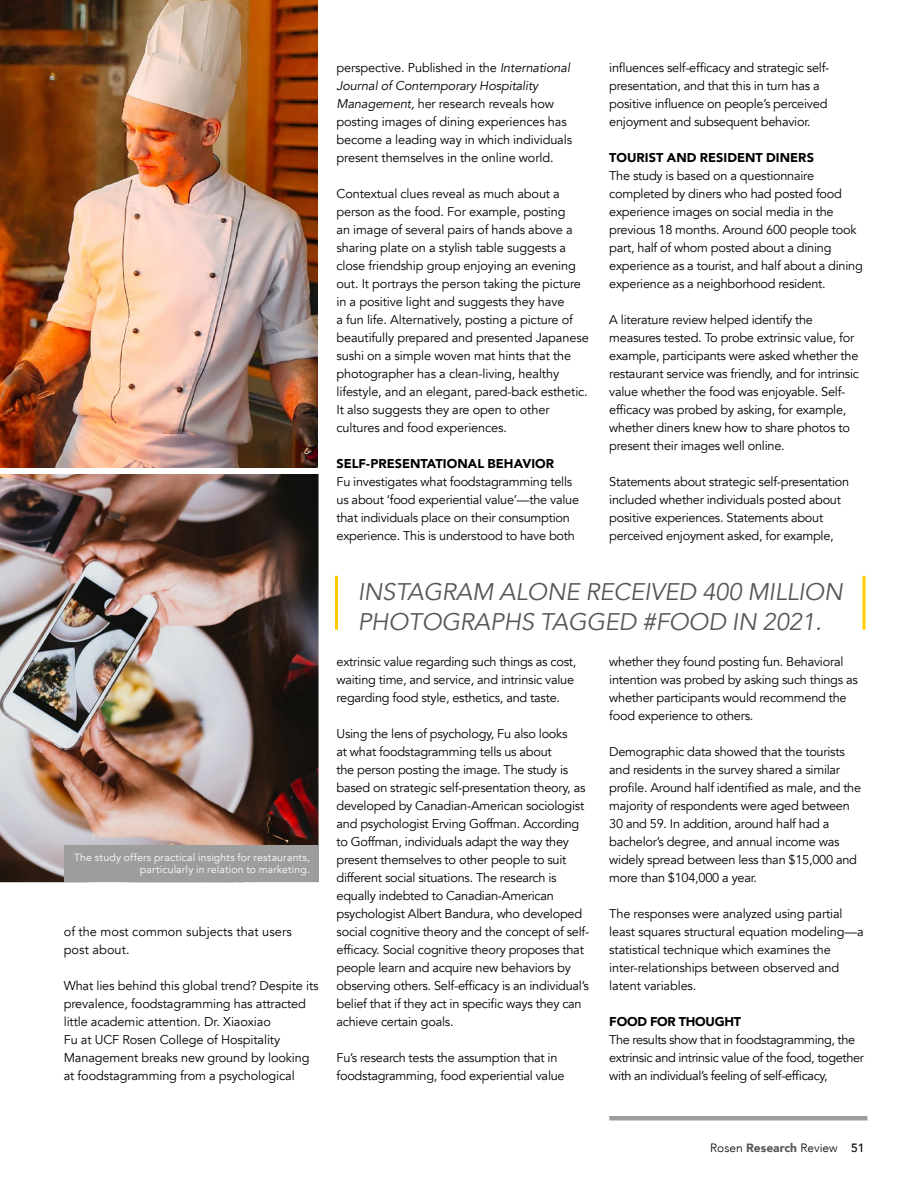
<style>
.page{position:relative;width:918px;height:1188px;background:#fff}
.page>*{position:absolute;margin:0;border:0;box-sizing:border-box;transform-origin:0 0}
.PULLQUOTES{font:italic 24px/30px "Avenir";letter-spacing:-.01em;color:#575756}
.BodyText{font:12.75px/18px "Avenir";letter-spacing:-.02em;color:#000}
.BodyText-2{font:900 12.75px "Avenir";color:#000}
.First_Paragraph{font:12.75px/18px "Avenir";letter-spacing:.005em;color:#000}
.t1{font:300 12px "Avenir";color:#000}
.Caption_Text{font:10.5px/12.8px "Avenir";letter-spacing:.015em;color:#fff;text-align:right}
.s1{font-style:italic}
.s2{font-weight:900;color:#575756}
.s3{font-weight:500}
</style>
<div class="page">
<hr style="left:609px;top:1116px;width:258px;height:4px;background:#9d9d9c">
<img style="left:0;top:0;width:318px;height:468px">
<img style="left:0;top:474px;width:319px;height:409px">
<hr style="left:335px;top:576px;width:3px;height:54px;background:#ffca00">
<svg style="left:862px;top:576px;width:4px;height:54px"></svg>
<div style="left:64px;top:846px;width:255px;height:36px;background:#9d9d9c"></div>
<p class="Caption_Text" style="left:74px;top:851px;width:237px">The study offers practical insights for restaurants, particularly in relation to marketing.</p>
<p class="First_Paragraph" style="left:64px;top:923px;width:229px">of the most common subjects that users post about.</p>
<p class="BodyText" style="left:64px;top:977px;width:256px">What lies behind this global trend? Despite its prevalence, foodstagramming has attracted little academic attention. Dr. Xiaoxiao<br>Fu at UCF Rosen College of Hospitality Management breaks new ground by looking at foodstagramming from a psychological</p>
<p class="BodyText" style="left:337px;top:59px;width:237px">perspective. Published in the <span class="s1">International Journal of Contemporary Hospitality Management,</span> her research reveals how posting images of dining experiences has become a leading way in which individuals present themselves in the online world.</p>
<p class="BodyText" style="left:337px;top:185px;width:254px">Contextual clues reveal as much about a person as the food. For example, posting<br>an image of several pairs of hands above a sharing plate on a stylish table suggests a close friendship group enjoying an evening out. It portrays the person taking the picture in a positive light and suggests they have<br>a fun life. Alternatively, posting a picture of beautifully prepared and presented Japanese sushi on a simple woven mat hints that the photographer has a clean-living, healthy lifestyle, and an elegant, pared-back esthetic.<br>It also suggests they are open to other cultures and food experiences.</p>
<p class="BodyText-2" style="left:337px;top:453px;width:219px">SELF-PRESENTATIONAL BEHAVIOR</p>
<p class="BodyText" style="left:337px;top:473px;width:244px">Fu investigates what foodstagramming tells us about ‘food experiential value’—the value that individuals place on their consumption experience. This is understood to have both</p>
<p class="BodyText" style="left:609px;top:59px;width:222px">influences self-efficacy and strategic self&shy;presentation, and that this in turn has a positive influence on people’s perceived enjoyment and subsequent behavior.</p>
<p class="BodyText-2" style="left:609px;top:147px;width:206px">TOURIST AND RESIDENT DINERS</p>
<p class="BodyText" style="left:609px;top:167px;width:255px">The study is based on a questionnaire completed by diners who had posted food experience images on social media in the previous 18 months. Around 600 people took part, half of whom posted about a dining experience as a tourist, and half about a dining experience as a neighborhood resident.</p>
<p class="BodyText" style="left:609px;top:311px;width:251px">A literature review helped identify the measures tested. To probe extrinsic value, for example, participants were asked whether the restaurant service was friendly, and for intrinsic value whether the food was enjoyable. Self&shy;efficacy was probed by asking, for example, whether diners knew how to share photos to present their images well online.</p>
<p class="BodyText" style="left:609px;top:473px;width:242px">Statements about strategic self-presentation included whether individuals posted about positive experiences. Statements about perceived enjoyment asked, for example,</p>
<p class="PULLQUOTES" style="left:358px;top:577px;width:486px">INSTAGRAM ALONE RECEIVED 400 MILLION<br>PHOTOGRAPHS TAGGED #FOOD IN 2021.</p>
<p class="BodyText" style="left:337px;top:653px;width:241px">extrinsic value regarding such things as cost, waiting time, and service, and intrinsic value regarding food style, esthetics, and taste.</p>
<p class="BodyText" style="left:337px;top:725px;width:254px">Using the lens of psychology, Fu also looks<br>at what foodstagramming tells us about<br>the person posting the image. The study is based on strategic self-presentation theory, as developed by Canadian-American sociologist and psychologist Erving Goffman. According to Goffman, individuals adapt the way they present themselves to other people to suit different social situations. The research is equally indebted to Canadian-American psychologist Albert Bandura, who developed social cognitive theory and the concept of self&shy;efficacy. Social cognitive theory proposes that people learn and acquire new behaviors by observing others. Self-efficacy is an individual’s belief that if they act in specific ways they can achieve certain goals.</p>
<p class="BodyText" style="left:337px;top:1049px;width:230px">Fu’s research tests the assumption that in foodstagramming, food experiential value</p>
<p class="BodyText" style="left:609px;top:653px;width:250px">whether they found posting fun. Behavioral intention was probed by asking such things as whether participants would recommend the food experience to others.</p>
<p class="BodyText" style="left:609px;top:743px;width:253px">Demographic data showed that the tourists and residents in the survey shared a similar profile. Around half identified as male, and the majority of respondents were aged between 30 and 59. In addition, around half had a bachelor’s degree, and annual income was widely spread between less than $15,000 and more than $104,000 a year.</p>
<p class="BodyText" style="left:609px;top:905px;width:256px">The responses were analyzed using partial least squares structural equation modeling—a statistical technique which examines the inter-relationships between observed and latent variables.</p>
<p class="BodyText-2" style="left:609px;top:1011px;width:133px">FOOD FOR THOUGHT</p>
<p class="BodyText" style="left:609px;top:1031px;width:256px">The results show that in foodstagramming, the extrinsic and intrinsic value of the food, together with an individual’s feeling of self-efficacy,</p>
<p class="t1" style="left:710px;top:1141px;width:156px">Rosen <span class="s2">Research</span> Review <span class="s3">51</span></p>
</div>
